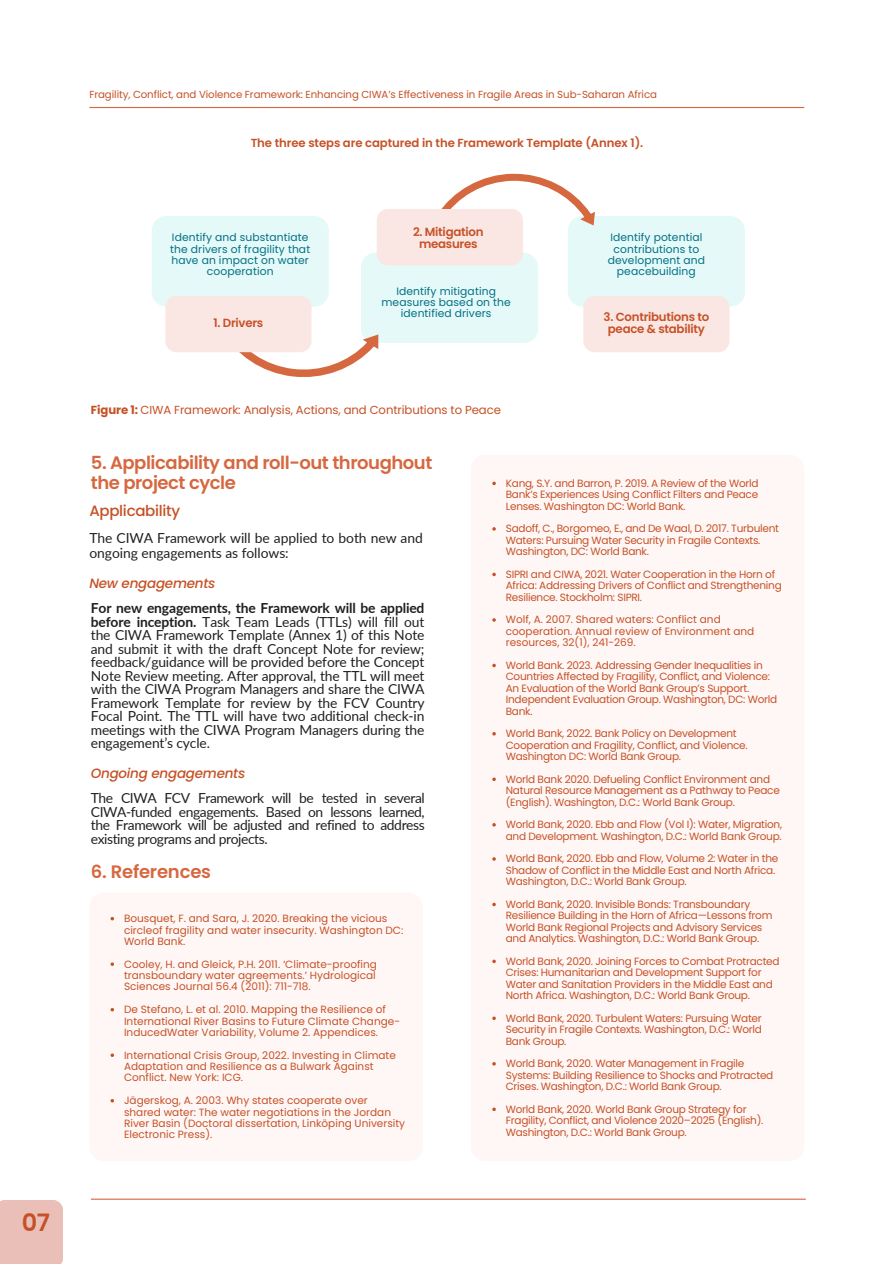
<style>
.page{position:relative;width:894px;height:1264px;background:#fff}
.page>*{position:absolute;margin:0;border:0;box-sizing:border-box;transform-origin:0 0}
.t1{font:600 24px "Poppins";color:#c65126}
.t2{font:600 18px/20.2px "Poppins";letter-spacing:-.025em;color:#d66840}
.t3{font:500 15px "Poppins";letter-spacing:-.02em;color:#c65126}
.t4{font:13.8px/13.5px "Lato";letter-spacing:-.01em;color:#202020;text-align:justify}
.t5{font:italic 500 13.5px "Poppins";letter-spacing:-.02em;color:#c65126}
.t6{font:600 11.85px/12.5px "Poppins";letter-spacing:-.02em;color:#c65126;text-align:center}
.t7{font:11.7px "Poppins";letter-spacing:-.01em;color:#c65126}
.t8{font:600 11.7px "Poppins";letter-spacing:-.01em;color:#c65126}
.t9{font:10.65px/11.1px "Poppins";letter-spacing:.01em;color:#037086;text-align:center}
.t10{font:10.5px/11.4px "Poppins";letter-spacing:-.025em;color:#c65126}
.t11{font:10.5px/11.4px "Poppins";color:#c65126}
.t12{font:10.2px "Poppins";letter-spacing:-.01em;color:#c65126}
.s1{font-weight:700}
</style>
<div class="page">
<hr style="left:91px;top:1198px;width:714px;height:1px;background:#d66840">
<svg style="left:152px;top:173px;width:592px;height:204px"></svg>
<svg style="left:110px;top:916px;width:4px;height:4px"></svg>
<svg style="left:110px;top:1007px;width:4px;height:4px"></svg>
<svg style="left:110px;top:1099px;width:4px;height:3px"></svg>
<div style="left:0;top:1200px;width:63px;height:63px;background:#eabfb8"></div>
<hr style="left:89px;top:107px;width:715px;height:1px;background:#d66840">
<p class="t1" style="left:22px;top:1205px;width:30px">07</p>
<p class="t12" style="left:89px;top:87px;width:569px">Fragility, Conflict, and Violence Framework: Enhancing CIWA’s Effectiveness in Fragile Areas in Sub-Saharan Africa</p>
<h4 class="t8" style="left:250px;top:135px;width:394px">The three steps are captured in the Framework Template (Annex 1).</h4>
<h4 class="t9" style="left:170px;top:232px;width:141px">Identify and substantiate the drivers of fragility that have an impact on water cooperation</h4>
<h5 class="t6" style="left:213px;top:316px;width:51px">1. Drivers</h5>
<h5 class="t6" style="left:413px;top:225px;width:72px">2. Mitigation measures</h5>
<p class="t9" style="left:381px;top:285px;width:131px">Identify mitigating measures based on the identified drivers</p>
<h4 class="t7" style="left:91px;top:401px;width:411px"><span class="s1">Figure 1:</span> CIWA Framework: Analysis, Actions, and Contributions to Peace</h4>
<h4 class="t9" style="left:607px;top:232px;width:99px">Identify potential contributions to development and peacebuilding</h4>
<h5 class="t6" style="left:603px;top:310px;width:107px">3. Contributions to peace &amp; stability</h5>
<h5 class="t2" style="left:91px;top:452px;width:343px">5. Applicability and roll-out throughout the project cycle</h5>
<h1 class="t3" style="left:89px;top:500px;width:92px">Applicability</h1>
<h2 class="t4" style="left:89px;top:530px;width:335px;line-height:14.7px">The CIWA Framework will be applied to both new and ongoing engagements as follows:</h2>
<p class="t5" style="left:89px;top:573px;width:127px">New engagements</p>
<h2 class="t4" style="left:91px;top:601px;width:335px"><span class="s1">For new engagements, the Framework will be applied before inception.</span> Task Team Leads (TTLs) will fill out the CIWA Framework Template (Annex 1) of this Note and submit it with the draft Concept Note for review; feedback/guidance will be provided before the Concept Note Review meeting. After approval, the TTL will meet with the CIWA Program Managers and share the CIWA Framework Template for review by the FCV Country Focal Point. The TTL will have two additional check-in meetings with the CIWA Program Managers during the engagement’s cycle.</h2>
<p class="t5" style="left:91px;top:763px;width:156px">Ongoing engagements</p>
<h2 class="t4" style="left:91px;top:791px;width:335px">The CIWA FCV Framework will be tested in several CIWA-funded engagements. Based on lessons learned, the Framework will be adjusted and refined to address existing programs and projects.</h2>
<p class="t2" style="left:91px;top:861px;width:122px">6. References</p>
<h1 class="t11" style="left:124px;top:912px;width:281px">Bousquet, F. and Sara, J. 2020. Breaking the vicious circleof fragility and water insecurity. Washington DC:<br>World Bank.</h1>
<p class="t10" style="left:124px;top:958px;width:254px;text-align:justify">Cooley, H. and Gleick, P.H. 2011. ‘Climate-proofing transboundary water agreements.’ Hydrological Sciences Journal 56.4 (2011): 711-718.</p>
<p class="t11" style="left:124px;top:1003px;width:277px">De Stefano, L. et al. 2010. Mapping the Resilience of<br>International River Basins to Future Climate Change-<br>InducedWater Variability, Volume 2. Appendices.</p>
<p class="t11" style="left:124px;top:1049px;width:273px">International Crisis Group, 2022. Investing in Climate<br>Adaptation and Resilience as a Bulwark Against<br>Conflict. New York: ICG.</p>
<p class="t11" style="left:124px;top:1094px;width:282px">Jägerskog, A. 2003. Why states cooperate over shared water: The water negotiations in the Jordan River Basin (Doctoral dissertation, Linköping University Electronic Press).</p>
<p class="t10" style="left:505px;top:477px;width:254px;text-align:justify">Kang, S.Y. and Barron, P. 2019. A Review of the World Bank’s Experiences Using Conflict Filters and Peace Lenses. Washington DC: World Bank.</p>
<p class="t10" style="left:505px;top:523px;width:274px">Sadoff, C., Borgomeo, E., and De Waal, D. 2017. Turbulent<br>Waters: Pursuing Water Security in Fragile Contexts.<br>Washington, DC: World Bank.</p>
<p class="t10" style="left:505px;top:568px;width:277px">SIPRI and CIWA, 2021. Water Cooperation in the Horn of<br>Africa: Addressing Drivers of Conflict and Strengthening<br>Resilience. Stockholm: SIPRI.</p>
<p class="t11" style="left:505px;top:614px;width:250px">Wolf, A. 2007. Shared waters: Conflict and cooperation. Annual review of Environment and resources, 32(1), 241-269.</p>
<p class="t10" style="left:505px;top:659px;width:273px">World Bank. 2023. Addressing Gender Inequalities in Countries Affected by Fragility, Conflict, and Violence:<br>An Evaluation of the World Bank Group’s Support.<br>Independent Evaluation Group. Washington, DC: World Bank.</p>
<p class="t10" style="left:505px;top:728px;width:243px">World Bank, 2022. Bank Policy on Development<br>Cooperation and Fragility, Conflict, and Violence.<br>Washington DC: World Bank Group.</p>
<p class="t10" style="left:505px;top:773px;width:275px">World Bank 2020. Defueling Conflict Environment and<br>Natural Resource Management as a Pathway to Peace (English). Washington, D.C.: World Bank Group.</p>
<p class="t10" style="left:505px;top:819px;width:278px">World Bank, 2020. Ebb and Flow (Vol I): Water, Migration, and Development. Washington, D.C.: World Bank Group.</p>
<p class="t10" style="left:505px;top:853px;width:274px">World Bank, 2020. Ebb and Flow, Volume 2: Water in the<br>Shadow of Conflict in the Middle East and North Africa.<br>Washington, D.C.: World Bank Group.</p>
<p class="t10" style="left:505px;top:898px;width:268px">World Bank, 2020. Invisible Bonds: Transboundary Resilience Building in the Horn of Africa—Lessons from World Bank Regional Projects and Advisory Services and Analytics. Washington, D.C.: World Bank Group.</p>
<p class="t10" style="left:505px;top:955px;width:275px">World Bank, 2020. Joining Forces to Combat Protracted Crises: Humanitarian and Development Support for Water and Sanitation Providers in the Middle East and North Africa. Washington, D.C.: World Bank Group.</p>
<p class="t10" style="left:505px;top:1012px;width:258px;text-align:justify">World Bank, 2020. Turbulent Waters: Pursuing Water Security in Fragile Contexts. Washington, D.C.: World Bank Group.</p>
<p class="t10" style="left:505px;top:1057px;width:269px">World Bank, 2020. Water Management in Fragile<br>Systems: Building Resilience to Shocks and Protracted<br>Crises. Washington, D.C.: World Bank Group.</p>
<p class="t10" style="left:505px;top:1103px;width:259px">World Bank, 2020. World Bank Group Strategy for<br>Fragility, Conflict, and Violence 2020–2025 (English).<br>Washington, D.C.: World Bank Group.</p>
</div>
